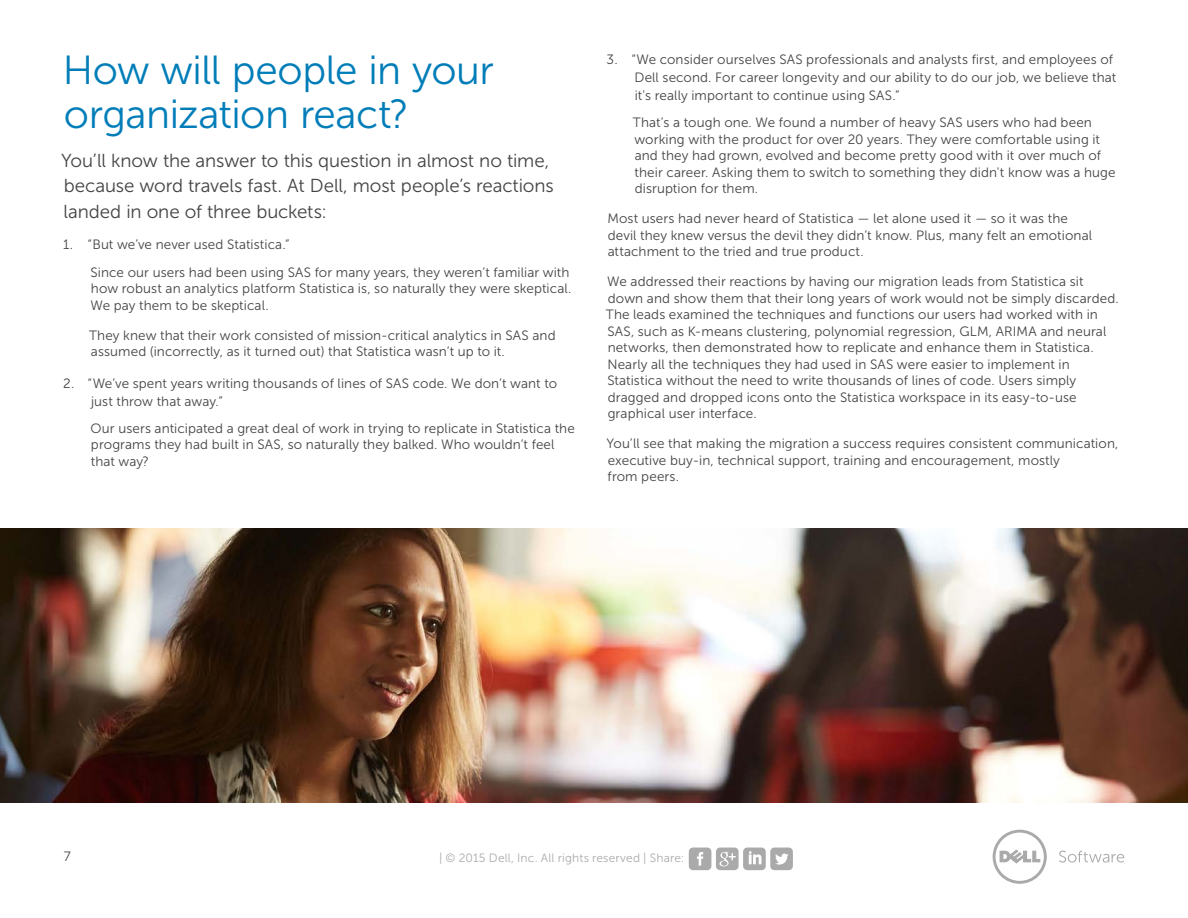
<style>
.page{position:relative;width:1188px;height:918px;background:#fff}
.page>*{position:absolute;margin:0;border:0;box-sizing:border-box;transform-origin:0 0}
._01_Headline_27{font:40.5px/43.5px "Museo Sans For Dell 300";letter-spacing:-.01em;color:#007db8}
._22_Lead-in_Paragrap{font:18.75px/25.5px "Museo Sans For Dell 300";letter-spacing:-.005em;color:#444}
.t1{font:13.5px/16.5px "Museo Sans For Dell 300";letter-spacing:.005em;color:#444}
.t2{font:12px "Museo Sans For Dell 300";letter-spacing:.01em;color:#aaa}
</style>
<div class="page">
<svg style="left:993px;top:830px;width:54px;height:54px"></svg>
<svg style="left:1059px;top:851px;width:65px;height:12px"></svg>
<svg style="left:689px;top:848px;width:104px;height:22px"></svg>
<img style="left:0;top:528px;width:1188px;height:275px">
<p class="_01_Headline_27" style="left:63px;top:49px;width:433px">How will people in your organization react?</p>
<p class="_22_Lead-in_Paragrap" style="left:61px;top:148px;width:494px">You’ll know the answer to this question in almost no time, because word travels fast. At Dell, most people’s reactions landed in one of three buckets:</p>
<p class="t1" style="left:63px;top:237px;width:228px">1. “But we’ve never used Statistica.”</p>
<p class="t1" style="left:90px;top:264px;width:483px">Since our users had been using SAS for many years, they weren’t familiar with how robust an analytics platform Statistica is, so naturally they were skeptical.<br>We pay them to be skeptical.</p>
<p class="t1" style="left:89px;top:327px;width:468px">They knew that their work consisted of mission-critical analytics in SAS and assumed (incorrectly, as it turned out) that Statistica wasn’t up to it.</p>
<p class="t1" style="left:91px;top:374px;width:468px;line-height:18px;text-indent:-28px">2. “We’ve spent years writing thousands of lines of SAS code. We don’t want to just throw that away.”</p>
<p class="t1" style="left:91px;top:420px;width:486px">Our users anticipated a great deal of work in trying to replicate in Statistica the programs they had built in SAS, so naturally they balked. Who wouldn’t feel that way?</p>
<p class="t1" style="left:634px;top:51px;width:483px;line-height:18px;text-indent:-28px">3. “We consider ourselves SAS professionals and analysts first, and employees of<br>Dell second. For career longevity and our ability to do our job, we believe that it's really important to continue using SAS.”</p>
<p class="t1" style="left:633px;top:115px;width:484px">That’s a tough one. We found a number of heavy SAS users who had been working with the product for over 20 years. They were comfortable using it and they had grown, evolved and become pretty good with it over much of their career. Asking them to switch to something they didn't know was a huge disruption for them.</p>
<p class="t1" style="left:607px;top:211px;width:486px">Most users had never heard of Statistica — let alone used it — so it was the devil they knew versus the devil they didn’t know. Plus, many felt an emotional attachment to the tried and true product.</p>
<p class="t1" style="left:606px;top:274px;width:515px">We addressed their reactions by having our migration leads from Statistica sit down and show them that their long years of work would not be simply discarded.<br>The leads examined the techniques and functions our users had worked with in SAS, such as K-means clustering, polynomial regression, GLM, ARIMA and neural networks, then demonstrated how to replicate and enhance them in Statistica.<br>Nearly all the techniques they had used in SAS were easier to implement in Statistica without the need to write thousands of lines of code. Users simply dragged and dropped icons onto the Statistica workspace in its easy-to-use graphical user interface.</p>
<p class="t1" style="left:606px;top:436px;width:513px">You’ll see that making the migration a success requires consistent communication, executive buy-in, technical support, training and encouragement, mostly<br>from peers.</p>
<p class="t1" style="left:64px;top:848px;width:9px">7</p>
<p class="t2" style="left:439px;top:851px;width:247px">| © 2015 Dell, Inc. All rights reserved | Share:</p>
</div>
